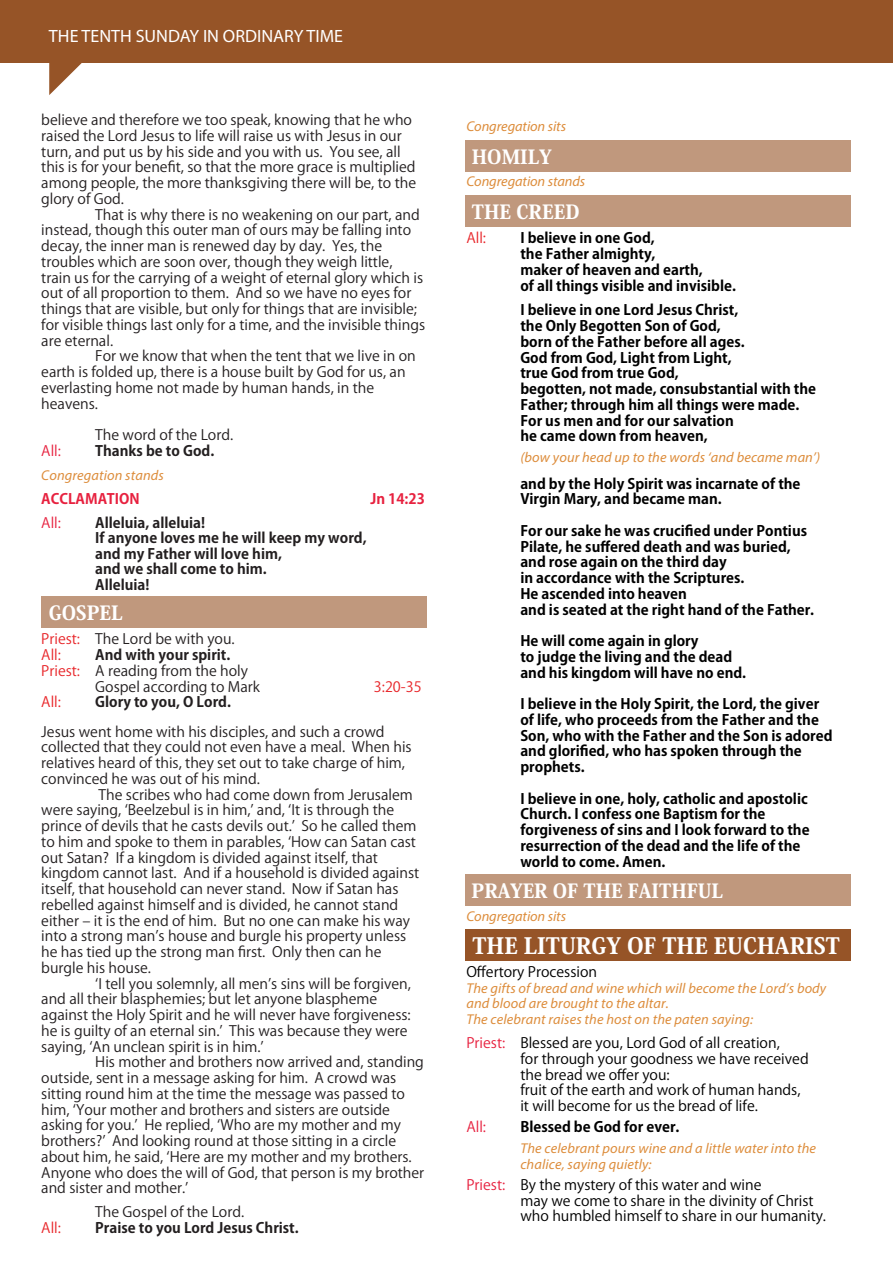
<style>
.page{position:relative;width:893px;height:1263px;background:#fff}
.page>*{position:absolute;margin:0;border:0;box-sizing:border-box;transform-origin:0 0}
.t1{font:800 22.35px "Koz Min Pro";color:#fff}
.t2{font:800 19.35px "Koz Min Pro";color:#fff}
.t3{font:17.85px "Myriad Pro";color:#fff}
.t4{font:14.25px/15.8px "Koz Go Pro";color:#231f20}
.t5{font:700 14.25px/15.8px "Koz Go Pro";color:#000}
.t6{font:14.25px/15.8px "Koz Go Pro";color:#000}
.t7{font:italic 14.25px/15.8px "Myriad Pro";letter-spacing:.01em;color:#dd8d3c}
.t8{font:700 14.25px/15.5px "Koz Go Pro";color:#231f20}
.t9{font:700 14.25px "Koz Go Pro";color:#e7213f}
.t10{font:14.25px "Koz Go Pro";color:#e8262a}
.t11{font:14.25px "Koz Go Pro";color:#e7213f}
.t12{font:14.25px "Koz Go Pro";color:#e92428}
.s1{color:#e8262a}
.s2{color:#e7213f}
</style>
<div class="page">
<div style="left:465px;top:140px;width:386px;height:32px;background:#c0987d"></div>
<div style="left:465px;top:874px;width:385px;height:32px;background:#c0987d"></div>
<div style="left:465px;top:929px;width:385px;height:32px;background:#965427"></div>
<div style="left:41px;top:596px;width:386px;height:32px;background:#c0987d"></div>
<div style="left:0;top:0;width:893px;height:62px;background:#965427"></div>
<svg style="left:49px;top:62px;width:39px;height:33px"></svg>
<div style="left:465px;top:195px;width:386px;height:32px;background:#c0987d"></div>
<p class="t3" style="left:49px;top:25px;width:296px">THE TENTH SUNDAY IN ORDINARY TIME</p>
<p class="t4" style="left:41px;top:112px;width:376px">believe and therefore we too speak, knowing that he who raised the Lord Jesus to life will raise us with Jesus in our turn, and put us by his side and you with us. You see, all this is for your benefit, so that the more grace is multiplied among people, the more thanksgiving there will be, to the glory of God.</p>
<p class="t4" style="left:41px;top:207px;width:385px;text-indent:54px">That is why there is no weakening on our part, and instead, though this outer man of ours may be falling into decay, the inner man is renewed day by day. Yes, the troubles which are soon over, though they weigh little, train us for the carrying of a weight of eternal glory which is out of all proportion to them. And so we have no eyes for things that are visible, but only for things that are invisible; for visible things last only for a time, and the invisible things are eternal.</p>
<p class="t4" style="left:41px;top:349px;width:376px;text-indent:54px">For we know that when the tent that we live in on earth is folded up, there is a house built by God for us, an everlasting home not made by human hands, in the heavens.</p>
<p class="t4" style="left:95px;top:427px;width:139px">The word of the Lord.</p>
<p class="t11" style="left:41px;top:441px;width:21px">All:</p>
<p class="t8" style="left:95px;top:444px;width:120px">Thanks be to God.</p>
<p class="t7" style="left:41px;top:467px;width:124px">Congregation stands</p>
<p class="t9" style="left:41px;top:489px;width:100px">ACCLAMATION</p>
<p class="t9" style="left:370px;top:489px;width:56px">Jn 14:23</p>
<p class="t11" style="left:41px;top:513px;width:21px">All:</p>
<p class="t8" style="left:95px;top:516px;width:273px">Alleluia, alleluia!<br>If anyone loves me he will keep my word, and my Father will love him,<br>and we shall come to him.<br>Alleluia!</p>
<h2 class="t2" style="left:49px;top:598px;width:76px">GOSPEL</h2>
<p class="t4" style="left:41px;top:632px;width:195px"><span class="s1">Priest:</span> The Lord be with you.<br><span class="s1">All:</span></p>
<p class="t8" style="left:95px;top:648px;width:137px">And with your spirit.</p>
<p class="t4" style="left:41px;top:663px;width:208px"><span class="s1">Priest:</span> A reading from the holy</p>
<p class="t4" style="left:95px;top:679px;width:166px">Gospel according to Mark</p>
<p class="t10" style="left:374px;top:677px;width:49px">3:20-35</p>
<p class="t12" style="left:41px;top:693px;width:21px">All:</p>
<p class="t8" style="left:95px;top:695px;width:137px">Glory to you, O Lord.</p>
<p class="t4" style="left:41px;top:724px;width:345px">Jesus went home with his disciples, and such a crowd</p>
<p class="t4" style="left:41px;top:740px;width:372px">collected that they could not even have a meal. When his</p>
<p class="t4" style="left:41px;top:755px;width:365px">relatives heard of this, they set out to take charge of him,</p>
<p class="t4" style="left:41px;top:771px;width:220px">convinced he was out of his mind.</p>
<p class="t4" style="left:99px;top:787px;width:316px">The scribes who had come down from Jerusalem</p>
<p class="t4" style="left:41px;top:803px;width:354px">were saying, ʻBeelzebul is in him,ʼ and, ʻIt is through the</p>
<p class="t4" style="left:41px;top:818px;width:377px">prince of devils that he casts devils out.ʼ So he called them</p>
<p class="t4" style="left:41px;top:834px;width:376px">to him and spoke to them in parables, ʻHow can Satan cast</p>
<p class="t4" style="left:41px;top:850px;width:338px">out Satan? If a kingdom is divided against itself, that</p>
<p class="t4" style="left:41px;top:866px;width:380px">kingdom cannot last. And if a household is divided against</p>
<p class="t4" style="left:41px;top:881px;width:359px">itself, that household can never stand. Now if Satan has</p>
<p class="t4" style="left:41px;top:897px;width:358px">rebelled against himself and is divided, he cannot stand</p>
<p class="t4" style="left:41px;top:913px;width:370px">either ‒ it is the end of him. But no one can make his way</p>
<p class="t4" style="left:41px;top:929px;width:366px">into a strong manʼs house and burgle his property unless</p>
<p class="t4" style="left:41px;top:944px;width:342px">he has tied up the strong man first. Only then can he</p>
<p class="t4" style="left:41px;top:960px;width:111px">burgle his house.</p>
<p class="t4" style="left:95px;top:976px;width:317px">ʻI tell you solemnly, all menʼs sins will be forgiven,</p>
<p class="t4" style="left:41px;top:991px;width:338px">and all their blasphemies; but let anyone blaspheme</p>
<p class="t4" style="left:41px;top:1007px;width:371px">against the Holy Spirit and he will never have forgiveness:</p>
<p class="t4" style="left:41px;top:1023px;width:368px">he is guilty of an eternal sin.ʼ This was because they were</p>
<p class="t4" style="left:41px;top:1039px;width:224px">saying, ʻAn unclean spirit is in him.ʼ</p>
<p class="t4" style="left:95px;top:1054px;width:330px">His mother and brothers now arrived and, standing</p>
<p class="t4" style="left:41px;top:1070px;width:357px">outside, sent in a message asking for him. A crowd was</p>
<p class="t4" style="left:41px;top:1086px;width:365px">sitting round him at the time the message was passed to</p>
<p class="t4" style="left:41px;top:1102px;width:350px">him, ʻYour mother and brothers and sisters are outside</p>
<p class="t4" style="left:41px;top:1117px;width:361px">asking for you.ʼ He replied, ʻWho are my mother and my</p>
<p class="t4" style="left:41px;top:1133px;width:356px">brothers?ʼ And looking round at those sitting in a circle</p>
<p class="t4" style="left:41px;top:1149px;width:372px">about him, he said, ʻHere are my mother and my brothers.</p>
<p class="t4" style="left:41px;top:1165px;width:384px">Anyone who does the will of God, that person is my brother</p>
<p class="t4" style="left:41px;top:1180px;width:148px">and sister and mother.ʼ</p>
<p class="t4" style="left:95px;top:1204px;width:150px">The Gospel of the Lord.</p>
<p class="t10" style="left:41px;top:1218px;width:21px">All:</p>
<p class="t8" style="left:95px;top:1221px;width:205px">Praise to you Lord Jesus Christ.</p>
<p class="t7" style="left:466px;top:118px;width:101px">Congregation sits</p>
<h2 class="t2" style="left:472px;top:142px;width:81px">HOMILY</h2>
<p class="t7" style="left:466px;top:173px;width:120px">Congregation stands</p>
<h2 class="t2" style="left:472px;top:197px;width:109px">THE CREED</h2>
<p class="t10" style="left:466px;top:229px;width:21px">All:</p>
<p class="t5" style="left:520px;top:231px;width:217px">I believe in one God,<br>the Father almighty,<br>maker of heaven and earth,<br>of all things visible and invisible.</p>
<p class="t5" style="left:520px;top:303px;width:297px">I believe in one Lord Jesus Christ,<br>the Only Begotten Son of God,<br>born of the Father before all ages.<br>God from God, Light from Light,<br>true God from true God,<br>begotten, not made, consubstantial with the<br>Father; through him all things were made.<br>For us men and for our salvation<br>he came down from heaven,</p>
<p class="t7" style="left:520px;top:449px;width:301px">(bow your head up to the words ‘and became man’)</p>
<p class="t5" style="left:520px;top:476px;width:282px">and by the Holy Spirit was incarnate of the<br>Virgin Mary, and became man.</p>
<p class="t5" style="left:520px;top:524px;width:295px">For our sake he was crucified under Pontius Pilate, he suffered death and was buried, and rose again on the third day<br>in accordance with the Scriptures.<br>He ascended into heaven<br>and is seated at the right hand of the Father.</p>
<p class="t5" style="left:520px;top:634px;width:227px">He will come again in glory<br>to judge the living and the dead and his kingdom will have no end.</p>
<p class="t5" style="left:520px;top:697px;width:314px">I believe in the Holy Spirit, the Lord, the giver of life, who proceeds from the Father and the Son, who with the Father and the Son is adored and glorified, who has spoken through the prophets.</p>
<p class="t5" style="left:520px;top:791px;width:291px">I believe in one, holy, catholic and apostolic Church. I confess one Baptism for the forgiveness of sins and I look forward to the resurrection of the dead and the life of the world to come. Amen.</p>
<h2 class="t2" style="left:472px;top:877px;width:253px">PRAYER OF THE FAITHFUL</h2>
<h1 class="t1" style="left:472px;top:929px;width:369px">THE LITURGY OF THE EUCHARIST</h1>
<p class="t7" style="left:466px;top:908px;width:101px">Congregation sits</p>
<p class="t6" style="left:466px;top:964px;width:132px">Offertory Procession</p>
<p class="t7" style="left:466px;top:980px;width:361px">The gifts of bread and wine which will become the Lord’s body and blood are brought to the altar.<br>The celebrant raises the host on the paten saying:</p>
<p class="t6" style="left:520px;top:1035px;width:290px;text-indent:-54px"><span class="s2">Priest:</span> Blessed are you, Lord God of all creation,<br>for through your goodness we have received the bread we offer you:<br>fruit of the earth and work of human hands, it will become for us the bread of life.</p>
<p class="t11" style="left:466px;top:1118px;width:21px">All:</p>
<p class="t5" style="left:520px;top:1120px;width:161px">Blessed be God for ever.</p>
<p class="t7" style="left:520px;top:1140px;width:297px">The celebrant pours wine and a little water into the chalice, saying quietly:</p>
<p class="t6" style="left:520px;top:1177px;width:307px;text-indent:-54px"><span class="s2">Priest:</span> By the mystery of this water and wine<br>may we come to share in the divinity of Christ who humbled himself to share in our humanity.</p>
</div>
